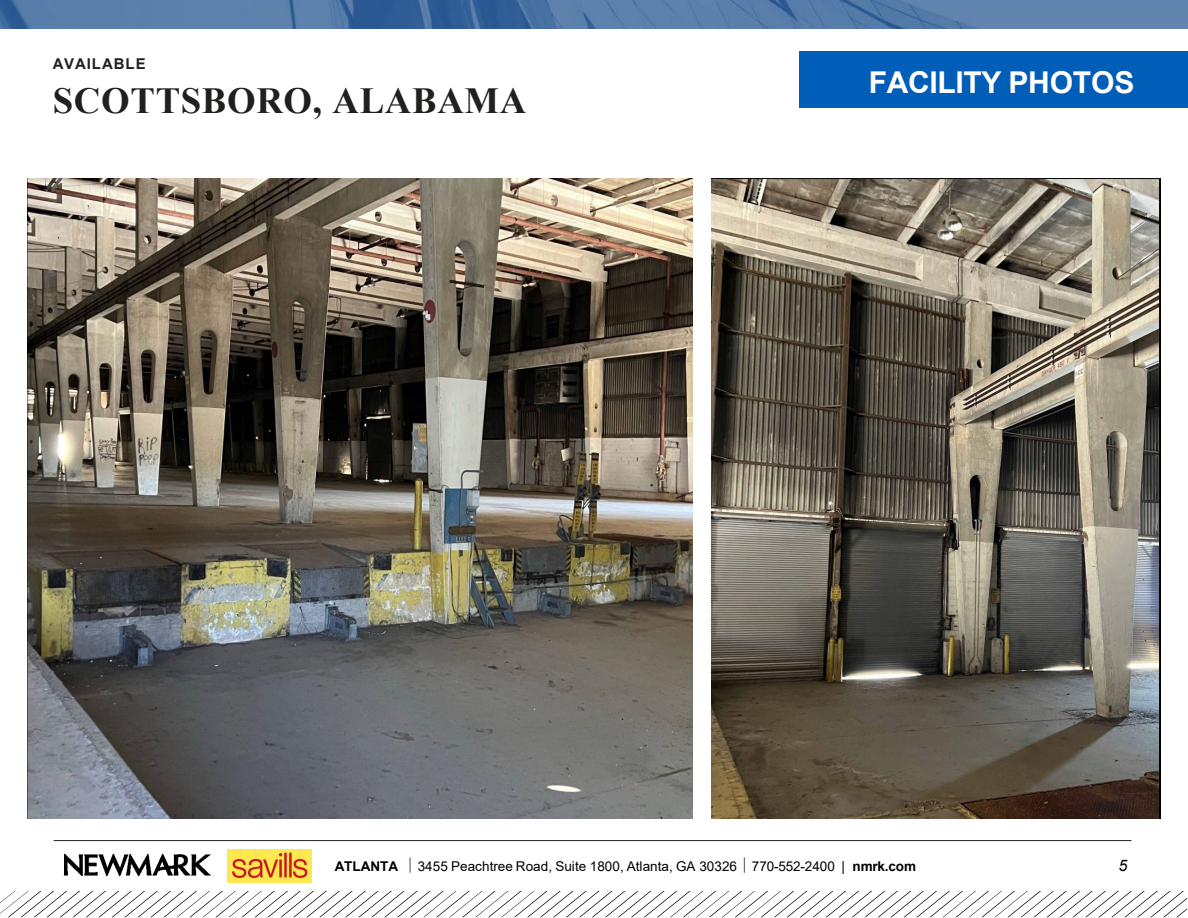
<style>
.page{position:relative;width:1188px;height:918px;background:#fff}
.page>*{position:absolute;margin:0;border:0;box-sizing:border-box;transform-origin:0 0}
.t1{font:700 36.75px "Times New Roman";letter-spacing:.02em;color:#221f1f}
.t2{font:700 30px "Arial";letter-spacing:-.01em;color:#fff}
.t3{font:italic 15.9px "Arial";color:#000}
.t4{font:700 15px "Arial";letter-spacing:.065em;color:#221f1f}
.t5{font:13.5px "Arial";letter-spacing:.005em;color:#000}
.t6{font:700 13.5px "Arial";color:#000}
.s1{font-weight:700}
</style>
<div class="page">
<hr style="left:54px;top:840px;width:1077px;height:1px;background:#221f1f">
<img style="left:0;top:0;width:1188px;height:29px">
<img style="left:1px;top:896px;width:7px;height:17px">
<svg style="left:8px;top:891px;width:1179px;height:26px"></svg>
<img style="left:64px;top:853px;width:147px;height:23px">
<img style="left:711px;top:179px;width:450px;height:640px">
<div style="left:800px;top:52px;width:388px;height:56px;background:#005db8"></div>
<img style="left:27px;top:179px;width:666px;height:640px">
<img style="left:228px;top:849px;width:83px;height:33px">
<p class="t4" style="left:53px;top:53px;width:94px">AVAILABLE</p>
<p class="t1" style="left:53px;top:75px;width:475px">SCOTTSBORO, ALABAMA</p>
<h2 class="t2" style="left:869px;top:61px;width:267px">FACILITY PHOTOS</h2>
<p class="t6" style="left:335px;top:857px;width:65px">ATLANTA</p>
<p class="t5" style="left:418px;top:857px;width:500px">3455 Peachtree Road, Suite 1800, Atlanta, GA 30326 770-552-2400 | <span class="s1">nmrk.com</span></p>
<p class="t3" style="left:1118px;top:855px;width:10px">5</p>
</div>
